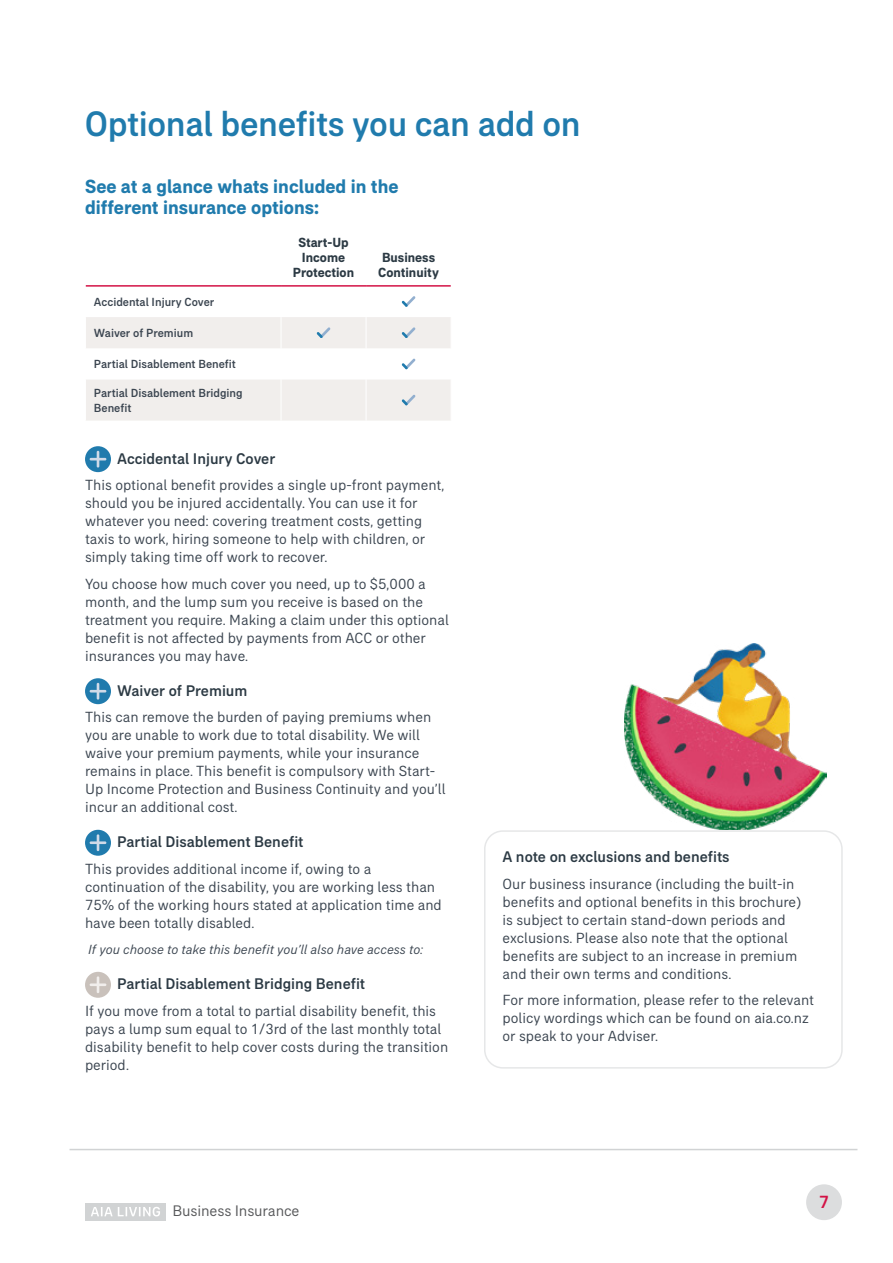
<style>
.page{position:relative;width:893px;height:1263px;background:#fff}
.page>*{position:absolute;margin:0;border:0;box-sizing:border-box;transform-origin:0 0}
.t1{font:500 36px "AIA Everest";letter-spacing:-.01em;color:#207bad}
.t2{font:700 19.5px/21px "AIA Everest";color:#207bad}
.t3{font:500 18px "AIA Everest";color:#d31245}
.t4{font:500 15.75px "AIA Everest";color:#2c3a44}
.t5{font:15.6px "AIA Everest";letter-spacing:-.01em;color:#58595b}
.t6{font:15px/18px "AIA Everest";color:#3b4550}
.t7{font:italic 13.5px "AIA Everest";color:#3b4550}
.t8{font:700 13.5px/15px "AIA Everest";color:#2c3a44;text-align:center}
.t9{font:500 12px/15px "AIA Everest";color:#3b4550}
</style>
<div class="page">
<hr style="left:86px;top:285px;width:195px;height:2px;background:#d31245">
<hr style="left:281px;top:285px;width:85px;height:2px;background:#d31245">
<hr style="left:366px;top:285px;width:85px;height:2px;background:#d31245">
<svg style="left:402px;top:296px;width:13px;height:11px"></svg>
<svg style="left:86px;top:317px;width:365px;height:104px"></svg>
<div style="left:85px;top:446px;width:26px;height:26px;background:#207bad;border-radius:50%"></div>
<svg style="left:90px;top:451px;width:16px;height:17px"></svg>
<div style="left:85px;top:678px;width:26px;height:26px;background:#207bad;border-radius:50%"></div>
<svg style="left:90px;top:683px;width:16px;height:17px"></svg>
<svg style="left:85px;top:830px;width:26px;height:26px"></svg>
<svg style="left:97px;top:834px;width:2px;height:17px"></svg>
<hr style="left:90px;top:841px;width:16px;height:3px;background:#cfdae8">
<div style="left:85px;top:972px;width:26px;height:26px;background:#c9c1bb;border-radius:50%"></div>
<svg style="left:97px;top:976px;width:2px;height:17px"></svg>
<hr style="left:90px;top:983px;width:16px;height:3px;background:#f1eeec">
<div style="left:484px;top:830px;width:359px;height:238px;border:2px solid #e6e7e8;border-radius:18px"></div>
<img style="left:625px;top:643px;width:201px;height:187px">
<hr style="left:70px;top:1149px;width:787px;height:1px;background:#d1d3d4">
<div style="left:85px;top:1203px;width:81px;height:17px;background:#d1d3d4"></div>
<svg style="left:91px;top:1207px;width:69px;height:9px"></svg>
<div style="left:806px;top:1184px;width:36px;height:36px;background:#dcddde;border-radius:50%"></div>
<h1 class="t1" style="left:85px;top:103px;width:497px">Optional benefits you can add on</h1>
<h2 class="t2" style="left:85px;top:176px;width:315px">See at a glance whats included in the different insurance options:</h2>
<p class="t8" style="left:293px;top:235px;width:63px">Start-Up<br>Income<br>Protection</p>
<p class="t8" style="left:378px;top:250px;width:62px;text-align:left">Business<br>Continuity</p>
<p class="t9" style="left:94px;top:294px;width:122px">Accidental Injury Cover</p>
<p class="t9" style="left:94px;top:325px;width:101px">Waiver of Premium</p>
<p class="t9" style="left:94px;top:357px;width:144px">Partial Disablement Benefit</p>
<p class="t9" style="left:94px;top:385px;width:150px">Partial Disablement Bridging<br>Benefit</p>
<p class="t4" style="left:117px;top:449px;width:160px">Accidental Injury Cover</p>
<p class="t6" style="left:85px;top:476px;width:361px">This optional benefit provides a single up-front payment, should you be injured accidentally. You can use it for whatever you need: covering treatment costs, getting taxis to work, hiring someone to help with children, or simply taking time off work to recover.</p>
<p class="t6" style="left:85px;top:574px;width:365px">You choose how much cover you need, up to $5,000 a month, and the lump sum you receive is based on the treatment you require. Making a claim under this optional benefit is not affected by payments from ACC or other insurances you may have.</p>
<p class="t4" style="left:117px;top:681px;width:132px">Waiver of Premium</p>
<p class="t6" style="left:85px;top:708px;width:362px">This can remove the burden of paying premiums when you are unable to work due to total disability. We will waive your premium payments, while your insurance remains in place. This benefit is compulsory with Start-Up Income Protection and Business Continuity and you’ll incur an additional cost.</p>
<p class="t4" style="left:117px;top:833px;width:188px">Partial Disablement Benefit</p>
<p class="t6" style="left:85px;top:859px;width:358px">This provides additional income if, owing to a continuation of the disability, you are working less than 75% of the working hours stated at application time and have been totally disabled.</p>
<p class="t7" style="left:88px;top:942px;width:337px">If you choose to take this benefit you’ll also have access to:</p>
<p class="t4" style="left:117px;top:975px;width:250px">Partial Disablement Bridging Benefit</p>
<p class="t6" style="left:85px;top:1001px;width:365px">If you move from a total to partial disability benefit, this pays a lump sum equal to 1/3rd of the last monthly total disability benefit to help cover costs during the transition period.</p>
<p class="t5" style="left:173px;top:1202px;width:129px">Business Insurance</p>
<p class="t4" style="left:502px;top:848px;width:229px">A note on exclusions and benefits</p>
<p class="t6" style="left:502px;top:874px;width:301px">Our business insurance (including the built-in benefits and optional benefits in this brochure) is subject to certain stand-down periods and exclusions. Please also note that the optional benefits are subject to an increase in premium and their own terms and conditions.</p>
<p class="t6" style="left:502px;top:991px;width:313px">For more information, please refer to the relevant policy wordings which can be found on aia.co.nz or speak to your Adviser.</p>
<p class="t3" style="left:819px;top:1192px;width:12px">7</p>
</div>
